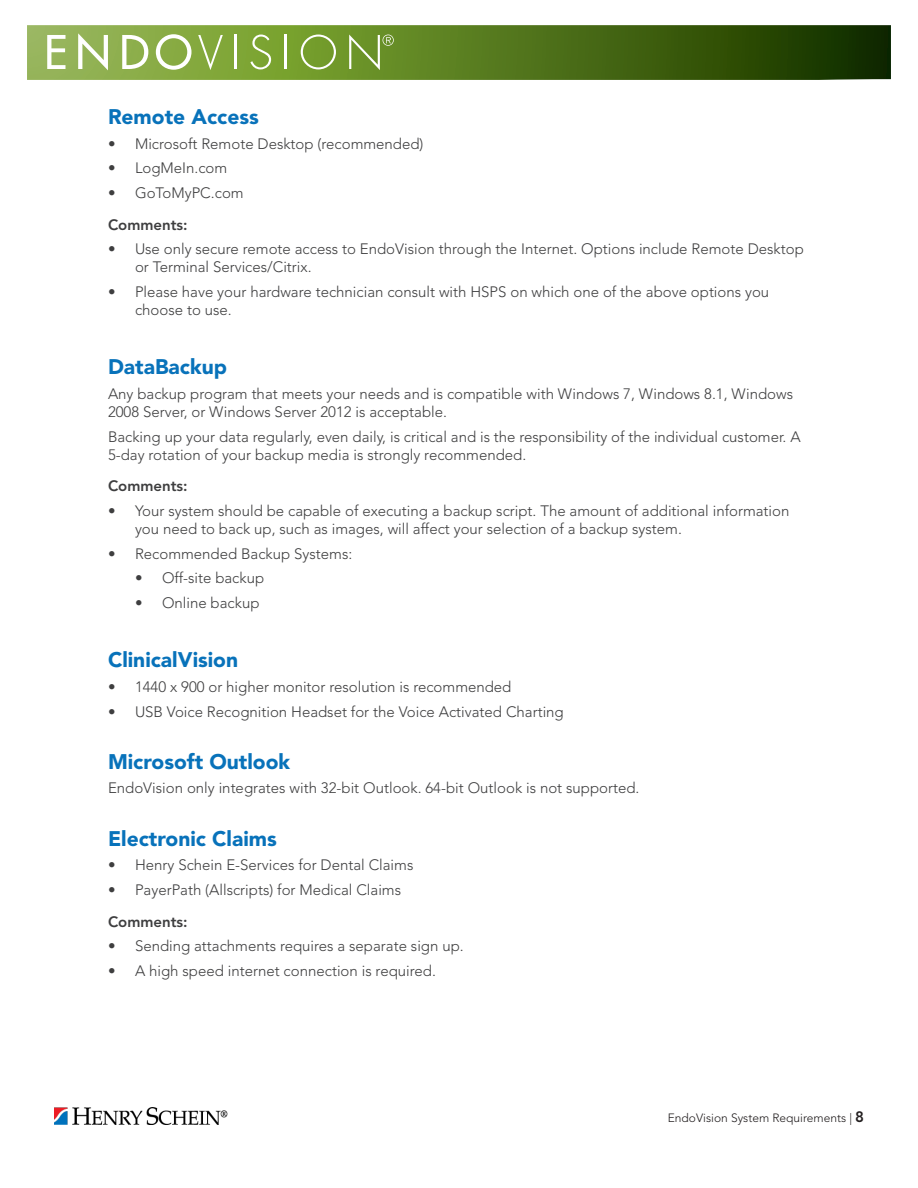
<style>
.page{position:relative;width:918px;height:1188px;background:#fff}
.page>*{position:absolute;margin:0;border:0;box-sizing:border-box;transform-origin:0 0}
.t1{font:900 21px "Avenir LT Std";color:#0872ba}
.t2{font:300 15px/18px "Avenir LT Std";color:#3e3e3f}
.t3{font:800 15px "Avenir LT Std";color:#3e3e3f}
.t4{font:300 12px "Avenir LT Std";color:#231f20}
.s1{font-weight:800;font-size:15px}
</style>
<div class="page">
<svg style="left:27px;top:25px;width:864px;height:55px;background:#52741f"></svg>
<svg style="left:47px;top:35px;width:19px;height:34px"></svg>
<svg style="left:78px;top:33px;width:30px;height:37px"></svg>
<svg style="left:122px;top:35px;width:26px;height:34px"></svg>
<svg style="left:156px;top:34px;width:35px;height:36px"></svg>
<svg style="left:198px;top:35px;width:25px;height:35px"></svg>
<hr style="left:235px;top:35px;width:2px;height:34px;background:#fff">
<svg style="left:250px;top:35px;width:21px;height:34px"></svg>
<hr style="left:285px;top:35px;width:2px;height:34px;background:#fff">
<svg style="left:301px;top:35px;width:35px;height:34px"></svg>
<svg style="left:349px;top:35px;width:45px;height:35px;background:#82a34b"></svg>
<img style="left:54px;top:1107px;width:174px;height:17px">
<h1 class="t1" style="left:108px;top:104px;width:152px">Remote Access</h1>
<p class="t2" style="left:108px;top:135px;width:317px">• Microsoft Remote Desktop (recommended)</p>
<p class="t2" style="left:108px;top:159px;width:121px">• LogMeIn.com</p>
<p class="t2" style="left:108px;top:184px;width:137px">• GoToMyPC.com</p>
<p class="t3" style="left:108px;top:216px;width:81px">Comments:</p>
<p class="t2" style="left:135px;top:240px;width:670px;text-indent:-27px">• Use only secure remote access to EndoVision through the Internet. Options include Remote Desktop or Terminal Services/Citrix.</p>
<p class="t2" style="left:135px;top:283px;width:636px;text-indent:-27px">• Please have your hardware technician consult with HSPS on which one of the above options you choose to use.</p>
<h1 class="t1" style="left:108px;top:354px;width:121px">DataBackup</h1>
<p class="t2" style="left:108px;top:385px;width:687px">Any backup program that meets your needs and is compatible with Windows 7, Windows 8.1, Windows<br>2008 Server, or Windows Server 2012 is acceptable.</p>
<p class="t2" style="left:108px;top:427px;width:694px">Backing up your data regularly, even daily, is critical and is the responsibility of the individual customer. A<br>5-day rotation of your backup media is strongly recommended.</p>
<p class="t3" style="left:108px;top:477px;width:81px">Comments:</p>
<p class="t2" style="left:135px;top:502px;width:656px;text-indent:-27px">• Your system should be capable of executing a backup script. The amount of additional information you need to back up, such as images, will affect your selection of a backup system.</p>
<p class="t2" style="left:108px;top:544px;width:246px">• Recommended Backup Systems:</p>
<p class="t2" style="left:135px;top:569px;width:131px">• Off-site backup</p>
<p class="t2" style="left:135px;top:594px;width:126px">• Online backup</p>
<h1 class="t1" style="left:108px;top:647px;width:132px">ClinicalVision</h1>
<p class="t2" style="left:108px;top:678px;width:405px">• 1440 x 900 or higher monitor resolution is recommended</p>
<p class="t2" style="left:108px;top:702px;width:457px">• USB Voice Recognition Headset for the Voice Activated Charting</p>
<h1 class="t1" style="left:108px;top:749px;width:184px">Microsoft Outlook</h1>
<p class="t2" style="left:108px;top:779px;width:533px">EndoVision only integrates with 32-bit Outlook. 64-bit Outlook is not supported.</p>
<h1 class="t1" style="left:108px;top:826px;width:170px">Electronic Claims</h1>
<p class="t2" style="left:108px;top:856px;width:307px">• Henry Schein E-Services for Dental Claims</p>
<p class="t2" style="left:108px;top:881px;width:295px">• PayerPath (Allscripts) for Medical Claims</p>
<p class="t3" style="left:108px;top:913px;width:81px">Comments:</p>
<p class="t2" style="left:108px;top:937px;width:357px">• Sending attachments requires a separate sign up.</p>
<p class="t2" style="left:108px;top:962px;width:329px">• A high speed internet connection is required.</p>
<p class="t4" style="left:668px;top:1111px;width:198px">EndoVision System Requirements | <span class="s1">8</span></p>
</div>
